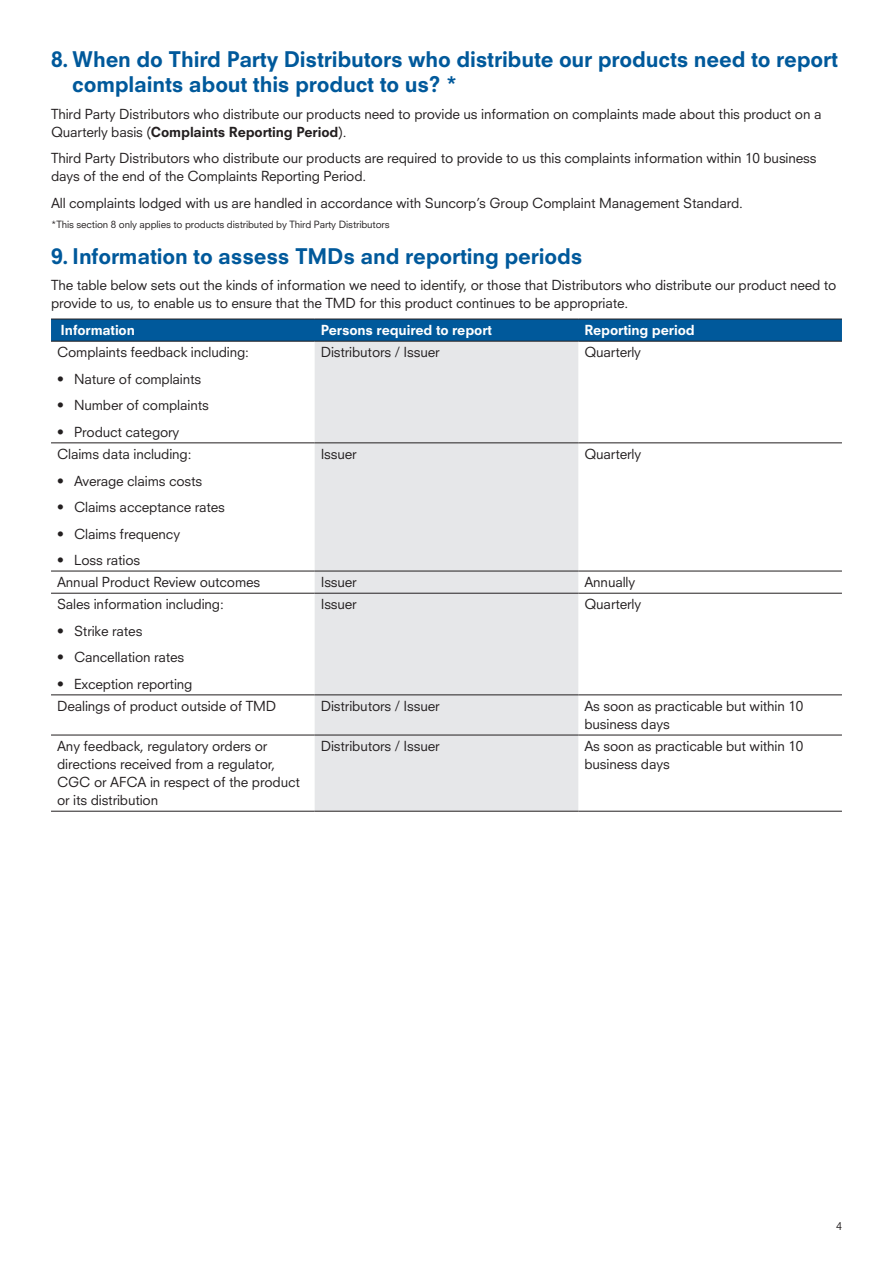
<style>
.page{position:relative;width:893px;height:1263px;background:#fff}
.page>*{position:absolute;margin:0;border:0;box-sizing:border-box;transform-origin:0 0}
.t1{font:800 21px/25.2px "Neuzeit SLT Std";letter-spacing:-.01em;color:#00599b}
.t2{font:13.5px/18px "Neuzeit SLT Std";letter-spacing:-.01em;color:#231f20}
.t3{font:800 13.5px "Neuzeit SLT Std";letter-spacing:-.01em;color:#fff}
.t4{font:10.5px "Neuzeit SLT Std";color:#231f20}
.t5{font:9.75px "Neuzeit SLT Std";letter-spacing:-.01em;color:#231f20}
.s1{font-weight:800}
</style>
<div class="page">
<div style="left:51px;top:320px;width:791px;height:21px;background:#00599b"></div>
<div style="left:315px;top:342px;width:263px;height:469px;background:#e6e7e9"></div>
<hr style="left:51px;top:319px;width:264px;height:1px;background:#231f20">
<hr style="left:315px;top:319px;width:263px;height:1px;background:#231f20">
<hr style="left:578px;top:319px;width:264px;height:1px;background:#231f20">
<hr style="left:51px;top:341px;width:264px;height:1px;background:#231f20">
<hr style="left:315px;top:341px;width:263px;height:1px;background:#231f20">
<hr style="left:578px;top:341px;width:264px;height:1px;background:#231f20">
<hr style="left:51px;top:442px;width:264px;height:1px;background:#231f20">
<hr style="left:315px;top:442px;width:263px;height:1px;background:#231f20">
<hr style="left:578px;top:442px;width:264px;height:1px;background:#231f20">
<hr style="left:51px;top:571px;width:264px;height:1px;background:#231f20">
<hr style="left:315px;top:571px;width:263px;height:1px;background:#231f20">
<hr style="left:578px;top:571px;width:264px;height:1px;background:#231f20">
<hr style="left:51px;top:593px;width:264px;height:1px;background:#231f20">
<hr style="left:315px;top:593px;width:263px;height:1px;background:#231f20">
<hr style="left:578px;top:593px;width:264px;height:1px;background:#231f20">
<hr style="left:51px;top:694px;width:264px;height:1px;background:#231f20">
<hr style="left:315px;top:694px;width:263px;height:1px;background:#231f20">
<hr style="left:578px;top:694px;width:264px;height:1px;background:#231f20">
<hr style="left:51px;top:735px;width:264px;height:1px;background:#231f20">
<hr style="left:315px;top:735px;width:263px;height:1px;background:#231f20">
<hr style="left:578px;top:735px;width:264px;height:1px;background:#231f20">
<hr style="left:51px;top:811px;width:264px;height:1px;background:#231f20">
<hr style="left:315px;top:811px;width:263px;height:1px;background:#231f20">
<hr style="left:578px;top:811px;width:264px;height:1px;background:#231f20">
<h1 class="t1" style="left:72px;top:46px;width:767px;text-indent:-21px">8. When do Third Party Distributors who distribute our products need to report complaints about this product to us? *</h1>
<p class="t2" style="left:51px;top:104px;width:772px">Third Party Distributors who distribute our products need to provide us information on complaints made about this product on a<br>Quarterly basis (<span class="s1">Complaints Reporting Period</span>).</p>
<p class="t2" style="left:51px;top:149px;width:767px">Third Party Distributors who distribute our products are required to provide to us this complaints information within 10 business days of the end of the Complaints Reporting Period.</p>
<p class="t2" style="left:51px;top:193px;width:693px">All complaints lodged with us are handled in accordance with Suncorp’s Group Complaint Management Standard.</p>
<p class="t5" style="left:51px;top:218px;width:340px">*This section 8 only applies to products distributed by Third Party Distributors</p>
<h1 class="t1" style="left:51px;top:243px;width:533px">9. Information to assess TMDs and reporting periods</h1>
<p class="t2" style="left:51px;top:276px;width:787px">The table below sets out the kinds of information we need to identify, or those that Distributors who distribute our product need to provide to us, to enable us to ensure that the TMD for this product continues to be appropriate.</p>
<p class="t3" style="left:61px;top:322px;width:76px">Information</p>
<p class="t3" style="left:321px;top:322px;width:173px">Persons required to report</p>
<p class="t3" style="left:584px;top:322px;width:112px">Reporting period</p>
<p class="t2" style="left:57px;top:343px;width:193px">Complaints feedback including:</p>
<p class="t2" style="left:57px;top:370px;width:146px">• Nature of complaints</p>
<p class="t2" style="left:57px;top:396px;width:153px">• Number of complaints</p>
<p class="t2" style="left:57px;top:423px;width:124px">• Product category</p>
<p class="t2" style="left:321px;top:343px;width:120px">Distributors / Issuer</p>
<p class="t2" style="left:584px;top:343px;width:58px">Quarterly</p>
<p class="t2" style="left:57px;top:445px;width:136px">Claims data including:</p>
<p class="t2" style="left:57px;top:471px;width:147px">• Average claims costs</p>
<p class="t2" style="left:57px;top:498px;width:169px">• Claims acceptance rates</p>
<p class="t2" style="left:57px;top:524px;width:125px">• Claims frequency</p>
<p class="t2" style="left:57px;top:551px;width:85px">• Loss ratios</p>
<p class="t2" style="left:321px;top:445px;width:38px">Issuer</p>
<p class="t2" style="left:584px;top:445px;width:58px">Quarterly</p>
<p class="t2" style="left:57px;top:573px;width:205px">Annual Product Review outcomes</p>
<p class="t2" style="left:321px;top:573px;width:38px">Issuer</p>
<p class="t2" style="left:584px;top:573px;width:52px">Annually</p>
<p class="t2" style="left:57px;top:595px;width:168px">Sales information including:</p>
<p class="t2" style="left:57px;top:622px;width:87px">• Strike rates</p>
<p class="t2" style="left:57px;top:648px;width:129px">• Cancellation rates</p>
<p class="t2" style="left:57px;top:675px;width:137px">• Exception reporting</p>
<p class="t2" style="left:321px;top:595px;width:38px">Issuer</p>
<p class="t2" style="left:584px;top:595px;width:58px">Quarterly</p>
<p class="t2" style="left:57px;top:697px;width:221px">Dealings of product outside of TMD</p>
<p class="t2" style="left:321px;top:697px;width:120px">Distributors / Issuer</p>
<p class="t2" style="left:584px;top:697px;width:220px">As soon as practicable but within 10 business days</p>
<p class="t2" style="left:57px;top:737px;width:244px">Any feedback, regulatory orders or directions received from a regulator,<br>CGC or AFCA in respect of the product or its distribution</p>
<p class="t2" style="left:321px;top:737px;width:120px">Distributors / Issuer</p>
<p class="t2" style="left:584px;top:737px;width:220px">As soon as practicable but within 10 business days</p>
<p class="t4" style="left:836px;top:1220px;width:7px">4</p>
</div>
